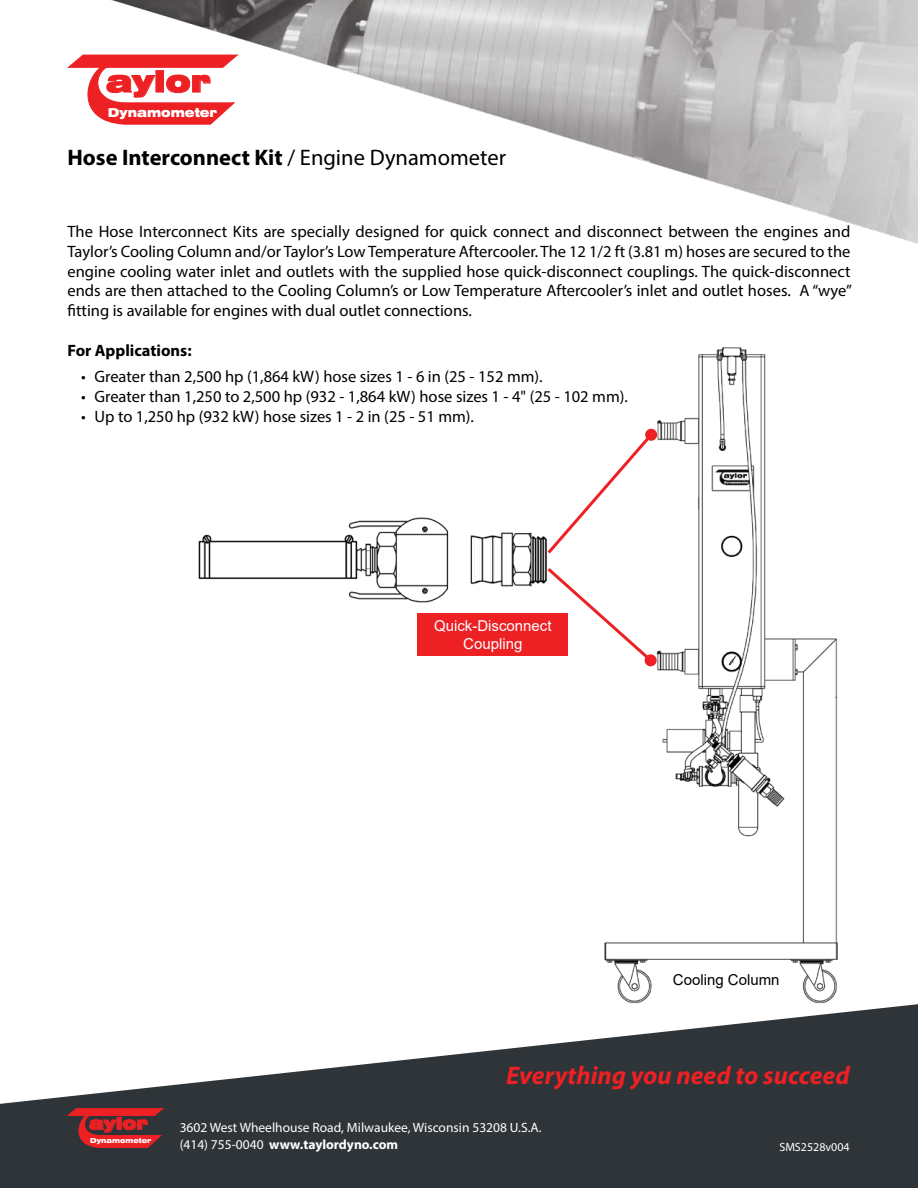
<style>
.page{position:relative;width:918px;height:1188px;background:#fff}
.page>*{position:absolute;margin:0;border:0;box-sizing:border-box;transform-origin:0 0}
.t1{font:900 expanded 29.4px "Swiss 721 BT";color:#ed2024}
.t2{font:italic 700 25.5px "Myriad Pro";color:#ed2024}
.t3{font:700 22.5px "Myriad Pro";color:#000}
.t4{font:16.5px/19.8px "Myriad Pro";color:#000;text-align:justify}
.t5{font:700 16.5px "Myriad Pro";color:#000}
.t6{font:900 expanded 16.5px "Swiss 721 BT";color:#ed2024}
.t7{font:15px/18px "Arial";color:#fff;text-align:center}
.t8{font:15px "Arial";color:#000}
.t9{font:13.5px "Myriad Pro";color:#fff}
.t10{font:700 13.5px "Myriad Pro";color:#fff}
.t11{font:900 expanded 12.3px "Swiss 721 BT";color:#fff;scale:.91 1}
.t12{font:12px "Myriad Pro";color:#fff}
.t13{font:900 expanded 6.9px "Swiss 721 BT";color:#fff;scale:.91 1}
.s1{font-weight:400}
</style>
<div class="page">
<img style="left:604px;top:347px;width:234px;height:657px">
<svg style="left:562px;top:431px;width:93px;height:126px"></svg>
<div style="left:645px;top:429px;width:12px;height:12px;background:#ed2024;border-radius:50%"></div>
<svg style="left:562px;top:565px;width:93px;height:100px"></svg>
<div style="left:645px;top:654px;width:12px;height:12px;background:#ed2024;border-radius:50%"></div>
<img style="left:198px;top:517px;width:364px;height:86px">
<div style="left:417px;top:613px;width:151px;height:43px;background:#ed2024"></div>
<img style="left:67px;top:0;width:851px;height:244px">
<svg style="left:0;top:1004px;width:918px;height:184px;fill:#2f3438"></svg>
<svg style="left:68px;top:1108px;width:95px;height:40px;background:#92292d"></svg>
<p class="t1" style="left:106px;top:64px;width:106px">aylor</p>
<p class="t11" style="left:108px;top:105px;width:122px">Dynamometer</p>
<p class="t3" style="left:68px;top:142px;width:440px">Hose Interconnect Kit <span class="s1">/ Engine Dynamometer</span></p>
<p class="t4" style="left:68px;top:221px;width:786px">The Hose Interconnect Kits are specially designed for quick connect and disconnect between the engines and Taylor’s Cooling Column and/or Taylor’s Low Temperature Aftercooler. The 12 1/2 ft (3.81 m) hoses are secured to the engine cooling water inlet and outlets with the supplied hose quick-disconnect couplings. The quick-disconnect ends are then attached to the Cooling Column’s or Low Temperature Aftercooler’s inlet and outlet hoses. A “wye” fitting is available for engines with dual outlet connections.</p>
<p class="t5" style="left:68px;top:339px;width:126px">For Applications:</p>
<p class="t4" style="left:81px;top:367px;width:463px">• Greater than 2,500 hp (1,864 kW) hose sizes 1 - 6 in (25 - 152 mm).</p>
<p class="t4" style="left:81px;top:386px;width:548px">• Greater than 1,250 to 2,500 hp (932 - 1,864 kW) hose sizes 1 - 4" (25 - 102 mm).</p>
<p class="t4" style="left:81px;top:406px;width:395px">• Up to 1,250 hp (932 kW) hose sizes 1 - 2 in (25 - 51 mm).</p>
<p class="t7" style="left:434px;top:617px;width:119px">Quick-Disconnect<br>Coupling</p>
<p class="t8" style="left:673px;top:969px;width:108px">Cooling Column</p>
<p class="t6" style="left:89px;top:1114px;width:60px">aylor</p>
<p class="t13" style="left:90px;top:1136px;width:69px">Dynamometer</p>
<p class="t2" style="left:506px;top:1059px;width:345px">Everything you need to succeed</p>
<p class="t9" style="left:180px;top:1119px;width:363px">3602 West Wheelhouse Road, Milwaukee, Wisconsin 53208 U.S.A.</p>
<p class="t10" style="left:180px;top:1135px;width:220px"><span class="s1">(414) 755-0040</span> www.taylordyno.com</p>
<p class="t12" style="left:779px;top:1140px;width:72px">SMS2528v004</p>
</div>
